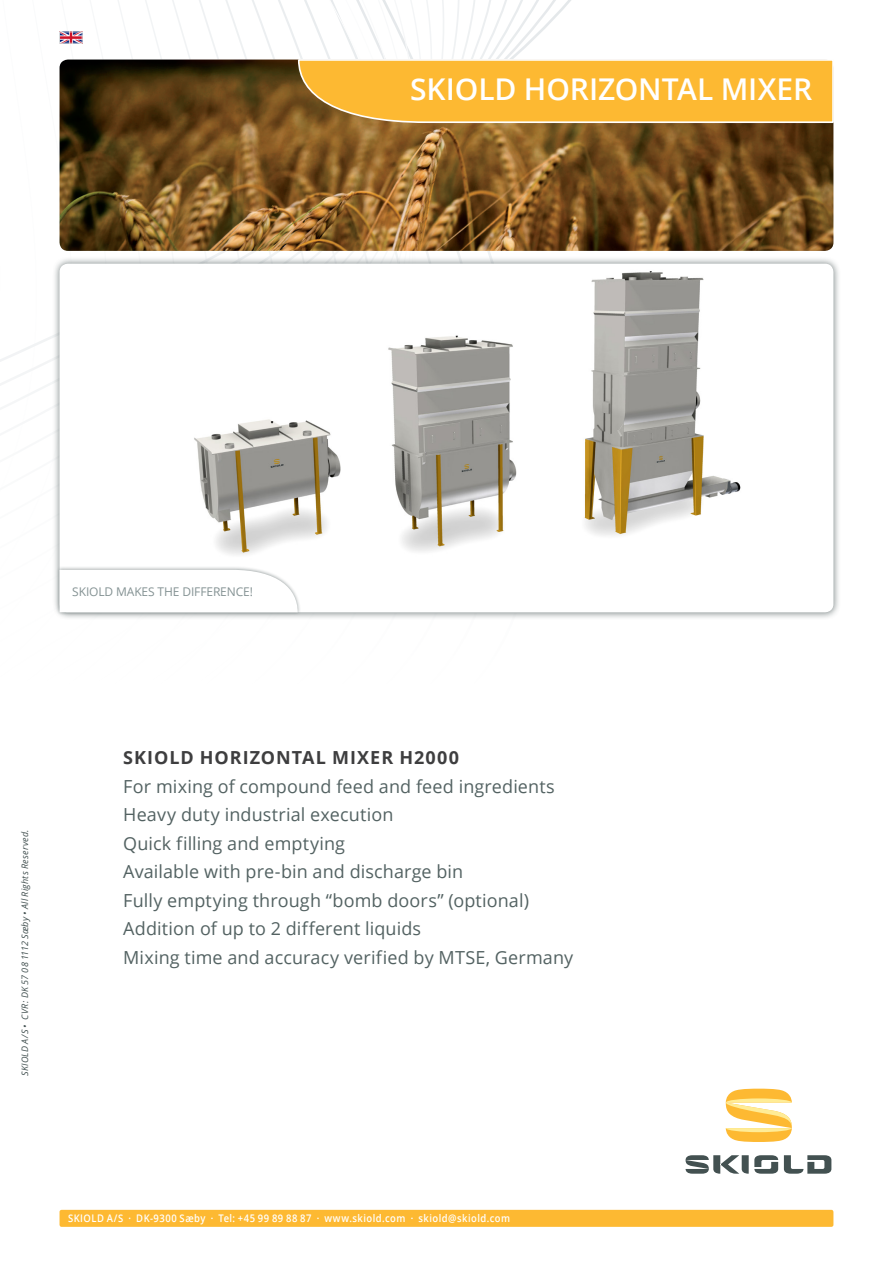
<style>
.page{position:relative;width:893px;height:1263px;background:#fff}
.page>*{position:absolute;margin:0;border:0;box-sizing:border-box;transform-origin:0 0}
.headline_1{font:600 30px "Open Sans";letter-spacing:-.005em;color:#fff}
.front_page_body_text{font:18px "Open Sans";letter-spacing:.005em;color:#536262}
.headline_4_bold{font:700 18px "Open Sans";letter-spacing:.055em;color:#3e3e3f}
.t1{font:12px "Open Sans";letter-spacing:-.01em;color:#849293}
.t2{font:600 10.5px "Open Sans";letter-spacing:.05em;color:#fff;scale:.9 1}
.t3{font:italic 9px "Open Sans";letter-spacing:.025em;color:#435151}
</style>
<div class="page">
<svg style="left:0;top:0;width:834px;height:398px"></svg>
<div style="left:52px;top:256px;width:789px;height:364px;background:#435151;opacity:.75"></div>
<div style="left:60px;top:264px;width:773px;height:348px;background:#fff;border-radius:9px"></div>
<div style="left:60px;top:1210px;width:773px;height:17px;background:#fdb932;border-radius:2px"></div>
<svg style="left:686px;top:1155px;width:145px;height:19px"></svg>
<svg style="left:726px;top:1089px;width:66px;height:53px"></svg>
<img style="left:60px;top:60px;width:773px;height:191px">
<img style="left:194px;top:271px;width:547px;height:284px">
<svg style="left:297px;top:58px;width:537px;height:66px;background:#f5b83f"></svg>
<div style="left:56px;top:566px;width:245px;height:50px;background:#435151;opacity:.5"></div>
<svg style="left:60px;top:570px;width:238px;height:42px"></svg>
<img style="left:61px;top:34px;width:19px;height:7px">
<div style="left:59px;top:32px;width:23px;height:11px;border:1px solid #dadfe0"></div>
<p class="headline_1" style="left:410px;top:68px;width:404px">SKIOLD HORIZONTAL MIXER</p>
<p class="t1" style="left:72px;top:583px;width:182px">SKIOLD MAKES THE DIFFERENCE!</p>
<p class="t3" style="left:19px;top:1076px;width:248px;rotate:-90deg">SKIOLD A/S • CVR: DK 57 08 1112 Sæby • All Rights Reserved.</p>
<p class="headline_4_bold" style="left:123px;top:745px;width:337px">SKIOLD HORIZONTAL MIXER H2000</p>
<p class="front_page_body_text" style="left:123px;top:774px;width:433px">For mixing of compound feed and feed ingredients</p>
<p class="front_page_body_text" style="left:123px;top:802px;width:272px">Heavy duty industrial execution</p>
<p class="front_page_body_text" style="left:123px;top:831px;width:223px">Quick filling and emptying</p>
<p class="front_page_body_text" style="left:123px;top:859px;width:341px">Available with pre-bin and discharge bin</p>
<p class="front_page_body_text" style="left:123px;top:888px;width:407px">Fully emptying through “bomb doors” (optional)</p>
<p class="front_page_body_text" style="left:123px;top:916px;width:299px">Addition of up to 2 different liquids</p>
<p class="front_page_body_text" style="left:123px;top:945px;width:451px">Mixing time and accuracy verified by MTSE, Germany</p>
<p class="t2" style="left:68px;top:1211px;width:493px">SKIOLD A/S · DK-9300 Sæby · Tel: +45 99 89 88 87 · www.skiold.com · skiold@skiold.com</p>
</div>
